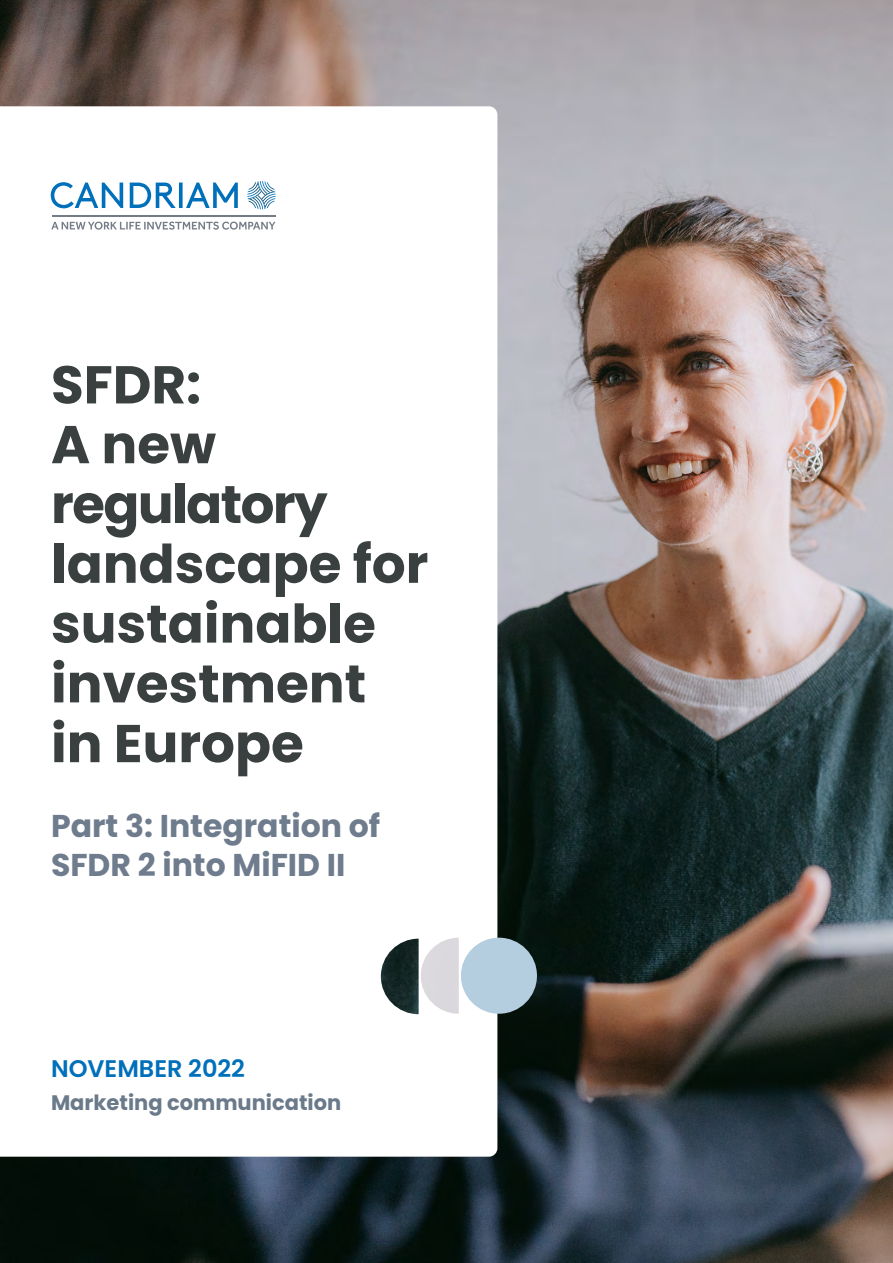
<style>
.page{position:relative;width:893px;height:1263px;background:#fff}
.page>*{position:absolute;margin:0;border:0;box-sizing:border-box;transform-origin:0 0}
.t1{font:700 53.1px/59.8px "Poppins";color:#39403f}
.t2{font:700 31.5px/39px "Poppins";color:#6e7c8d}
.t3{font:600 24px "Poppins";color:#0070ba}
.t4{font:700 21px "Poppins";color:#6a7a8a}
</style>
<div class="page">
<img style="left:0;top:0;width:893px;height:1263px">
<svg style="left:0;top:106px;width:497px;height:1051px"></svg>
<img style="left:421px;top:938px;width:38px;height:76px">
<img style="left:381px;top:939px;width:38px;height:75px">
<div style="left:461px;top:938px;width:76px;height:76px;background:#b4cddf;border-radius:50%"></div>
<svg style="left:247px;top:181px;width:29px;height:28px"></svg>
<svg style="left:51px;top:222px;width:224px;height:8px"></svg>
<hr style="left:52px;top:215px;width:224px;height:1px;background:#747c87">
<svg style="left:51px;top:182px;width:187px;height:26px"></svg>
<p class="t1" style="left:51px;top:355px;width:379px">SFDR:<br>A new regulatory landscape for sustainable investment in Europe</p>
<p class="t2" style="left:51px;top:807px;width:331px">Part 3: Integration of<br>SFDR 2 into MiFID II</p>
<p class="t3" style="left:51px;top:1055px;width:196px">NOVEMBER 2022</p>
<p class="t4" style="left:51px;top:1090px;width:292px">Marketing communication</p>
</div>
